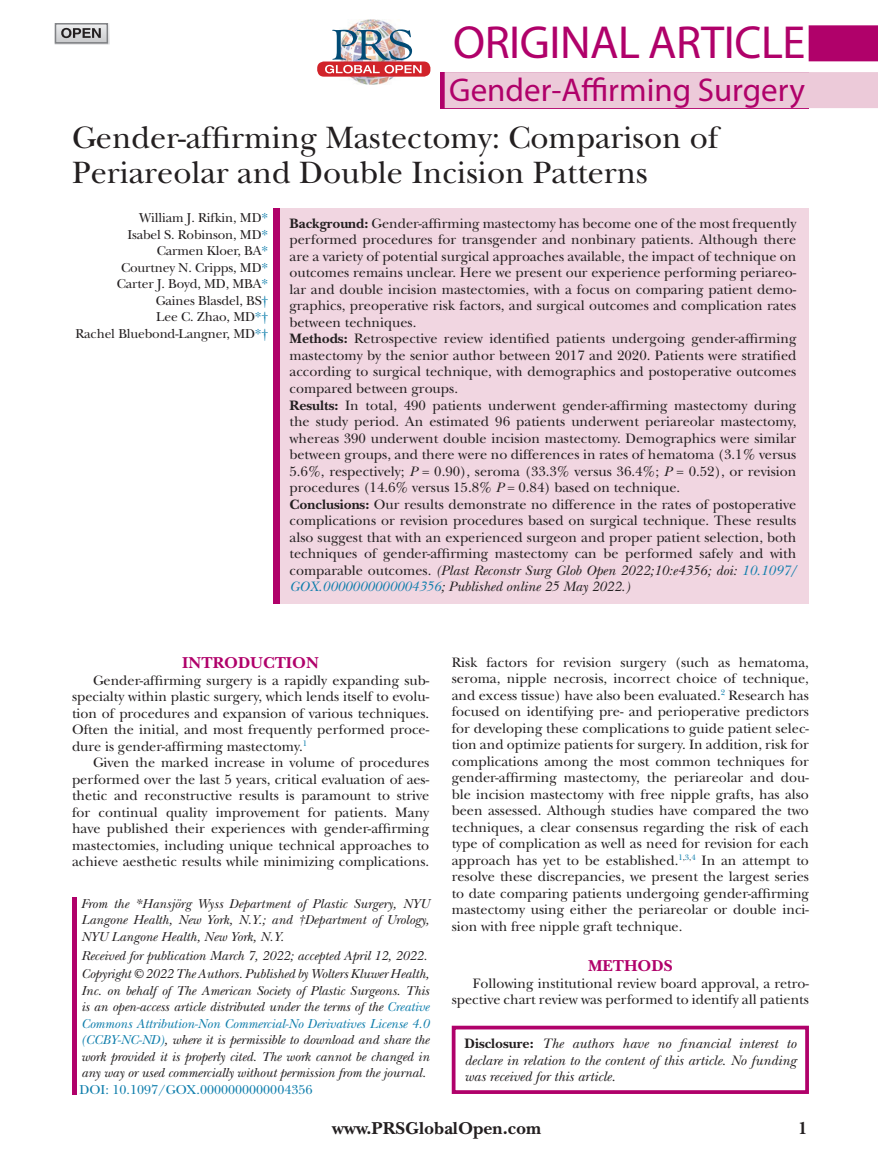
<style>
.page{position:relative;width:878px;height:1175px;background:#fff}
.page>*{position:absolute;margin:0;border:0;box-sizing:border-box;transform-origin:0 0}
.t1{font:46.5px "Myriad Pro";letter-spacing:-.01em;color:#b0016a}
.t2{font:33px "Myriad Pro";color:#b0016a}
.t3{font:32.25px/34.5px "New Baskerville Std";color:#231f20}
.t4{font:700 18px "New Baskerville Std";color:#231f20}
.t5{font:700 16.5px "New Baskerville Std";color:#b0016a}
.t6{font:14.25px/16.5px "New Baskerville Std";color:#231f20;text-align:justify}
.t7{font:italic 14.25px/16.5px "New Baskerville Std";color:#231f20;text-align:justify}
.t8{font:italic 13.5px/16.5px "New Baskerville Std";letter-spacing:-.005em;color:#231f20;text-align:justify}
.t9{font:13.5px/16.5px "New Baskerville Std";letter-spacing:-.01em;color:#231f20;text-align:right}
.t10{font:13.5px "New Baskerville Std";color:#0f7eac}
.s1{color:#0f7eac}
.s2{font-weight:700}
.s3{font-style:italic}
.s4{font-style:italic;color:#0f7eac}
.s5{font-weight:700;font-style:normal}
</style>
<div class="page">
<div style="left:452px;top:1025px;width:356px;height:69px;border:4px solid #b0016a"></div>
<div style="left:444px;top:72px;width:434px;height:36px;background:#eccad9"></div>
<hr style="left:72px;top:897px;width:4px;height:49px;background:#b0016a">
<hr style="left:72px;top:946px;width:4px;height:19px;background:#b0016a">
<hr style="left:72px;top:965px;width:4px;height:118px;background:#b0016a">
<hr style="left:72px;top:1081px;width:4px;height:13px;background:#b0016a">
<div style="left:274px;top:126px;width:534px;height:478px;background:#f1d6e1"></div>
<div style="left:274px;top:205px;width:6px;height:126px;background:#b0016a"></div>
<div style="left:274px;top:321px;width:6px;height:76px;background:#b0016a"></div>
<div style="left:274px;top:387px;width:6px;height:109px;background:#b0016a"></div>
<div style="left:274px;top:486px;width:6px;height:118px;background:#b0016a"></div>
<div style="left:72px;top:126px;width:736px;height:82px;background:#fff"></div>
<img style="left:54px;top:23px;width:55px;height:22px">
<div style="left:55px;top:23px;width:53px;height:21px;border:2px solid #808285"></div>
<svg style="left:61px;top:28px;width:40px;height:10px"></svg>
<div style="left:808px;top:25px;width:70px;height:36px;background:#b0016a"></div>
<img style="left:348px;top:20px;width:48px;height:64px">
<svg style="left:317px;top:61px;width:113px;height:16px"></svg>
<img style="left:325px;top:29px;width:96px;height:44px">
<h1 class="t1" style="left:453px;top:14px;width:354px">Original Article</h1>
<h2 class="t2" style="left:449px;top:69px;width:357px">Gender-Affirming Surgery</h2>
<h3 class="t3" style="left:72px;top:121px;width:647px">Gender-affirming Mastectomy: Comparison of<br>Periareolar and Double Incision Patterns</h3>
<p class="t9" style="left:75px;top:210px;width:194px">William J. Rifkin, MD<span class="s1">*<br></span>Isabel S. Robinson, MD<span class="s1">*<br></span>Carmen Kloer, BA<span class="s1">*<br></span>Courtney N. Cripps, MD<span class="s1">*<br></span>Carter J. Boyd, MD, MBA<span class="s1">*<br></span>Gaines Blasdel, BS<span class="s1">†<br></span>Lee C. Zhao, MD<span class="s1">*†<br></span>Rachel Bluebond-Langner, MD<span class="s1">*†</span></p>
<p class="t6" style="left:289px;top:215px;width:508px;text-align:left"><span class="s2">Background:</span> Gender-affirming mastectomy has become one of the most frequently performed procedures for transgender and nonbinary patients. Although there are a variety of potential surgical approaches available, the impact of technique on outcomes remains unclear. Here we present our experience performing periareo&shy;lar and double incision mastectomies, with a focus on comparing patient demo&shy;graphics, preoperative risk factors, and surgical outcomes and complication rates between techniques.<br><span class="s2">Methods:</span> Retrospective review identified patients undergoing gender-affirming mastectomy by the senior author between 2017 and 2020. Patients were stratified according to surgical technique, with demographics and postoperative outcomes compared between groups.<br><span class="s2">Results:</span> In total, 490 patients underwent gender-affirming mastectomy during the study period. An estimated 96 patients underwent periareolar mastectomy, whereas 390 underwent double incision mastectomy. Demographics were similar between groups, and there were no differences in rates of hematoma (3.1% versus 5.6%, respectively; <span class="s3">P</span> = 0.90), seroma (33.3% versus 36.4%; <span class="s3">P</span> = 0.52), or revision procedures (14.6% versus 15.8% <span class="s3">P</span> = 0.84) based on technique.<br><span class="s2">Conclusions:</span> Our results demonstrate no difference in the rates of postoperative complications or revision procedures based on surgical technique. These results also suggest that with an experienced surgeon and proper patient selection, both techniques of gender-affirming mastectomy can be performed safely and with comparable outcomes. <span class="s3">(Plast Reconstr Surg Glob Open 2022;10:e4356; doi:</span> <span class="s4">10.1097/ GOX.0000000000004356</span><span class="s3">; Published online 25 May 2022.)</span></p>
<p class="t5" style="left:182px;top:653px;width:138px">INTRODUCTION</p>
<p class="t6" style="left:72px;top:672px;width:359px;text-indent:21px">Gender-affirming surgery is a rapidly expanding sub&shy;specialty within plastic surgery, which lends itself to evolu&shy;tion of procedures and expansion of various techniques.<br>Often the initial, and most frequently performed proce&shy;dure is gender-affirming mastectomy.<sup>1</sup></p>
<p class="t6" style="left:72px;top:754px;width:359px;text-indent:21px">Given the marked increase in volume of procedures performed over the last 5 years, critical evaluation of aes&shy;thetic and reconstructive results is paramount to strive for continual quality improvement for patients. Many have published their experiences with gender-affirming mastectomies, including unique technical approaches to achieve aesthetic results while minimizing complications.</p>
<p class="t8" style="left:81px;top:895px;width:350px">From the *Hansjörg Wyss Department of Plastic Surgery, NYU Langone Health, New York, N.Y.; and †Department of Urology, NYU Langone Health, New York, N.Y.</p>
<p class="t8" style="left:81px;top:946px;width:350px;line-height:18.8px">Received for publication March 7, 2022; accepted April 12, 2022.<br>Copyright © 2022 The Authors. Published by Wolters Kluwer Health,</p>
<p class="t8" style="left:81px;top:982px;width:350px">Inc. on behalf of The American Society of Plastic Surgeons. This is an open-access article distributed under the terms of the <span class="s1">Creative Commons Attribution-Non Commercial-No Derivatives License 4.0 (CCBY-NC-ND)</span>, where it is permissible to download and share the work provided it is properly cited. The work cannot be changed in any way or used commercially without permission from the journal.</p>
<p class="t10" style="left:80px;top:1081px;width:234px">DOI: 10.1097/GOX.0000000000004356</p>
<p class="t6" style="left:452px;top:654px;width:359px">Risk factors for revision surgery (such as hematoma, seroma, nipple necrosis, incorrect choice of technique, and excess tissue) have also been evaluated.<sup>2</sup> Research has focused on identifying pre- and perioperative predictors for developing these complications to guide patient selec&shy;tion and optimize patients for surgery. In addition, risk for complications among the most common techniques for gender-affirming mastectomy, the periareolar and dou&shy;ble incision mastectomy with free nipple grafts, has also been assessed. Although studies have compared the two techniques, a clear consensus regarding the risk of each type of complication as well as need for revision for each approach has yet to be established.<sup>1</sup><sup>,</sup><sup>3</sup><sup>,</sup><sup>4</sup> In an attempt to resolve these discrepancies, we present the largest series to date comparing patients undergoing gender-affirming mastectomy using either the periareolar or double inci&shy;sion with free nipple graft technique.</p>
<p class="t5" style="left:588px;top:956px;width:86px">METHODS</p>
<p class="t6" style="left:451px;top:975px;width:359px;text-align:right">Following institutional review board approval, a retro&shy;spective chart review was performed to identify all patients</p>
<p class="t7" style="left:464px;top:1035px;width:333px"><span class="s5">Disclosure:</span> The authors have no financial interest to declare in relation to the content of this article. No funding was received for this article.</p>
<p class="t4" style="left:332px;top:1118px;width:210px">www.PRSGlobalOpen.com</p>
<p class="t4" style="left:798px;top:1118px;width:11px">1</p>
</div>
